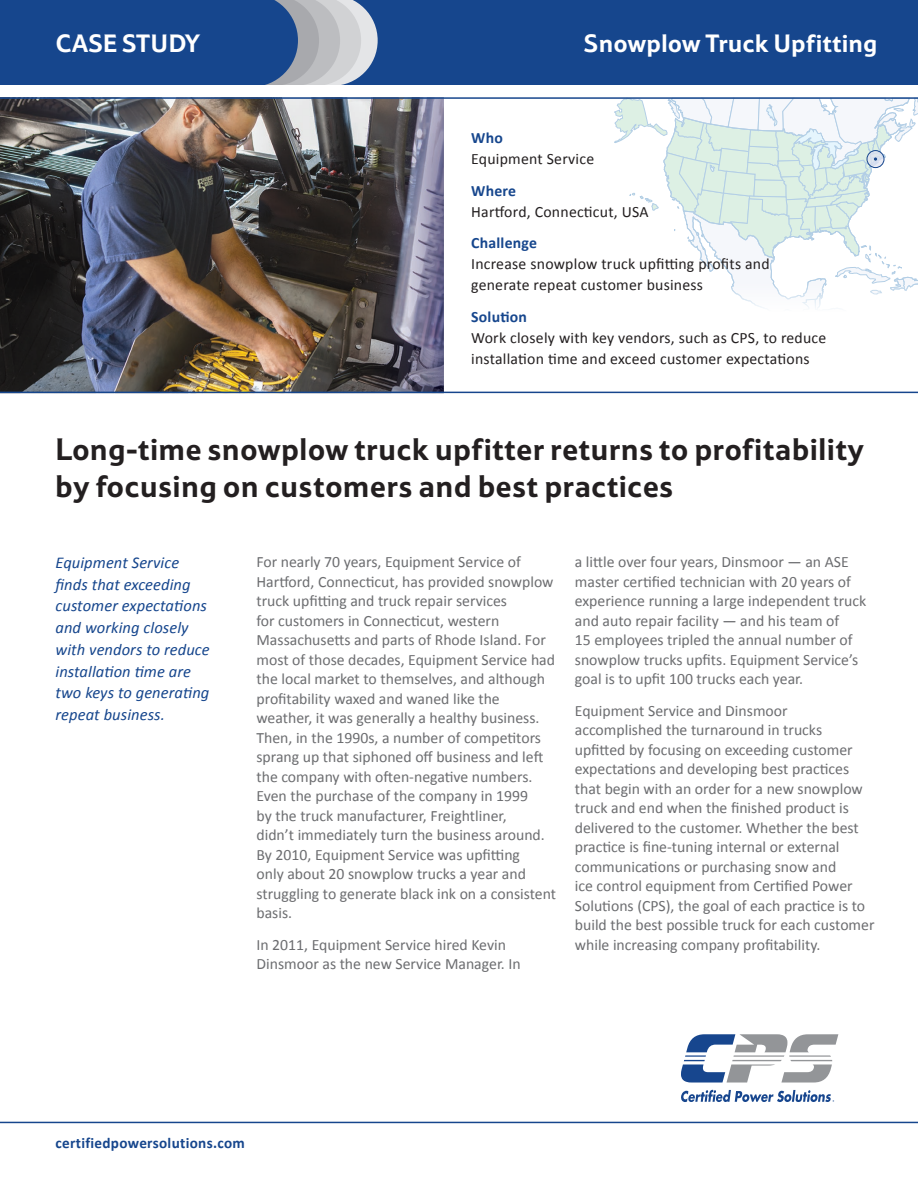
<style>
.page{position:relative;width:918px;height:1188px;background:#fff}
.page>*{position:absolute;margin:0;border:0;box-sizing:border-box;transform-origin:0 0}
.t1{font:700 31.5px/37.8px "Tesco";letter-spacing:.005em;color:#231f20}
.t2{font:700 25.5px "Tesco";color:#fff}
.t3{font:italic 16.5px/21.8px "Calibri";letter-spacing:.005em;color:#16468d}
.t4{font:15.75px/19.5px "Calibri";color:#6c6d70}
.t5{font:15.75px/21px "Calibri";letter-spacing:.015em;color:#231f20}
.t6{font:700 15.75px "Calibri";letter-spacing:.015em;color:#16468d}
.t7{font:700 15.15px "Calibri";letter-spacing:.02em;color:#16468d}
</style>
<div class="page">
<hr style="left:0;top:1122px;width:918px;height:1px;background:#16468d">
<div style="left:0;top:0;width:918px;height:84px;background:#16468d"></div>
<svg style="left:268px;top:0;width:110px;height:84px"></svg>
<img style="left:0;top:99px;width:444px;height:293px">
<svg style="left:614px;top:99px;width:304px;height:209px"></svg>
<hr style="left:0;top:392px;width:918px;height:1px;background:#16468d">
<hr style="left:0;top:97px;width:918px;height:2px;background:#16468d">
<svg style="left:681px;top:1034px;width:157px;height:49px"></svg>
<svg style="left:681px;top:1090px;width:153px;height:12px"></svg>
<h2 class="t2" style="left:56px;top:29px;width:146px">CASE STUDY</h2>
<h2 class="t2" style="left:584px;top:29px;width:295px">Snowplow Truck Upfitting</h2>
<p class="t6" style="left:471px;top:127px;width:33px">Who</p>
<p class="t5" style="left:471px;top:148px;width:124px">Equipment Service</p>
<p class="t6" style="left:471px;top:179px;width:46px">Where</p>
<p class="t5" style="left:471px;top:200px;width:179px">Hartford, Connecticut, USA</p>
<p class="t6" style="left:471px;top:232px;width:67px">Challenge</p>
<p class="t5" style="left:471px;top:253px;width:300px">Increase snowplow truck upfitting profits and generate repeat customer business</p>
<p class="t6" style="left:471px;top:306px;width:57px">Solution</p>
<p class="t5" style="left:471px;top:327px;width:357px">Work closely with key vendors, such as CPS, to reduce installation time and exceed customer expectations</p>
<h1 class="t1" style="left:55px;top:429px;width:810px">Long-time snowplow truck upfitter returns to profitability by focusing on customers and best practices</h1>
<p class="t3" style="left:56px;top:551px;width:156px">Equipment Service finds that exceeding customer expectations and working closely with vendors to reduce installation time are two keys to generating repeat business.</p>
<p class="t4" style="left:256px;top:552px;width:301px">For nearly 70 years, Equipment Service of Hartford, Connecticut, has provided snowplow truck upfitting and truck repair services<br>for customers in Connecticut, western Massachusetts and parts of Rhode Island. For most of those decades, Equipment Service had the local market to themselves, and although profitability waxed and waned like the weather, it was generally a healthy business.<br>Then, in the 1990s, a number of competitors sprang up that siphoned off business and left the company with often-negative numbers.<br>Even the purchase of the company in 1999<br>by the truck manufacturer, Freightliner,<br>didn’t immediately turn the business around.<br>By 2010, Equipment Service was upfitting<br>only about 20 snowplow trucks a year and struggling to generate black ink on a consistent basis.</p>
<p class="t4" style="left:256px;top:934px;width:266px">In 2011, Equipment Service hired Kevin<br>Dinsmoor as the new Service Manager. In</p>
<p class="t4" style="left:575px;top:552px;width:293px">a little over four years, Dinsmoor — an ASE master certified technician with 20 years of experience running a large independent truck and auto repair facility — and his team of<br>15 employees tripled the annual number of snowplow trucks upfits. Equipment Service’s goal is to upfit 100 trucks each year.</p>
<p class="t4" style="left:575px;top:700px;width:301px">Equipment Service and Dinsmoor accomplished the turnaround in trucks upfitted by focusing on exceeding customer expectations and developing best practices that begin with an order for a new snowplow truck and end when the finished product is delivered to the customer. Whether the best practice is fine-tuning internal or external communications or purchasing snow and<br>ice control equipment from Certified Power Solutions (CPS), the goal of each practice is to build the best possible truck for each customer while increasing company profitability.</p>
<p class="t7" style="left:56px;top:1132px;width:191px">certifiedpowersolutions.com</p>
</div>
